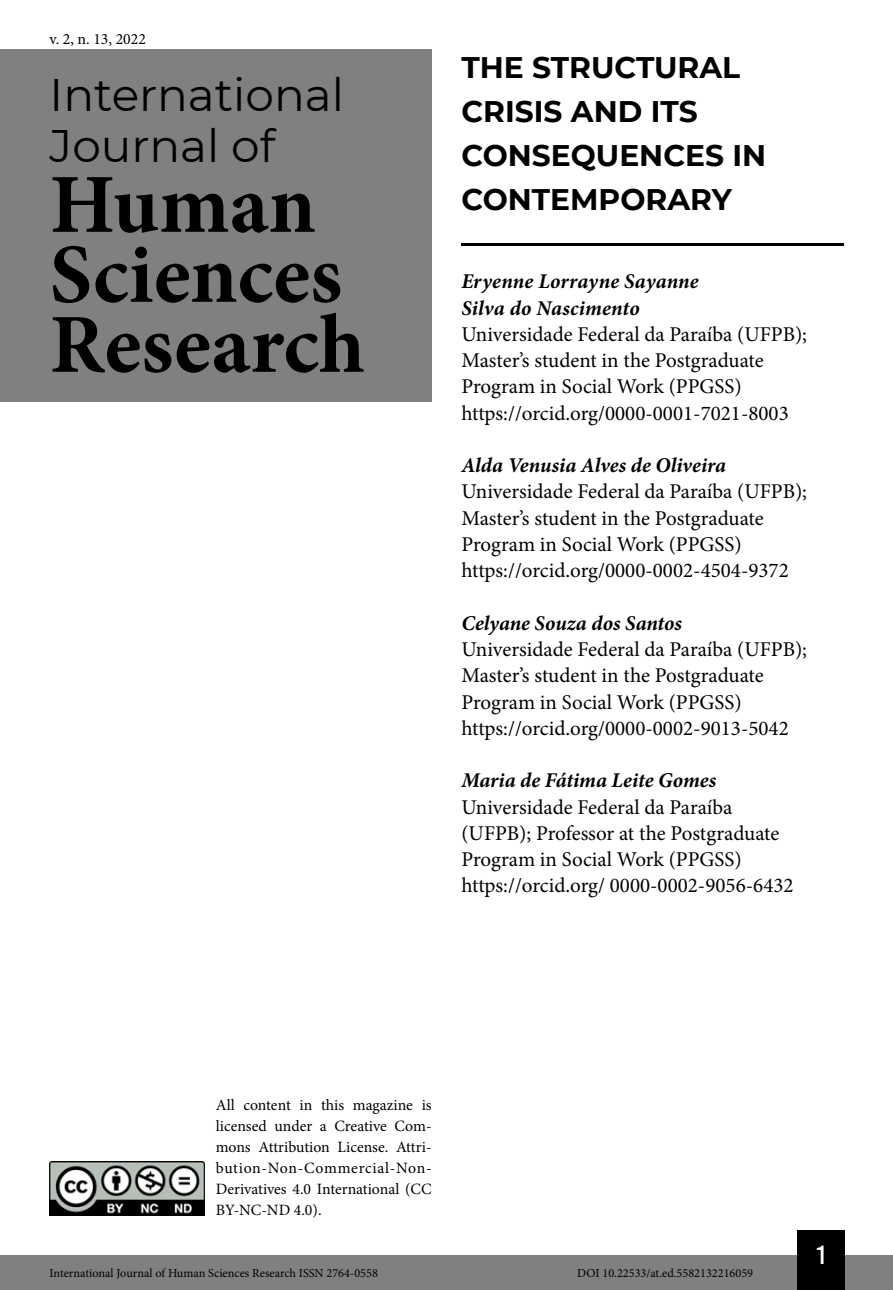
<style>
.page{position:relative;width:893px;height:1290px;background:#fff}
.page>*{position:absolute;margin:0;border:0;box-sizing:border-box;transform-origin:0 0}
.t1{font:700 84px/70px "Minion Pro";color:#000}
.t2{font:45.5px/50.8px "Montserrat";color:#000}
.Título_Artigo{font:700 29.75px/43.8px "Montserrat";color:#000}
.t3{font:26.25px "Bebas Kai";color:#fff}
.Infos_autor{font:21px/26.2px "Minion Pro";color:#000}
.Autor{font:italic 700 21px/26.2px "Minion Pro";letter-spacing:.005em;color:#000}
.t4{font:15.75px/21px "Minion Pro";color:#000;text-align:justify}
.t5{font:12.25px "Minion Pro";color:#000}
</style>
<div class="page">
<div style="left:0;top:1255px;width:893px;height:35px;background:#808080"></div>
<div style="left:797px;top:1230px;width:48px;height:60px;background:#000"></div>
<img style="left:50px;top:1161px;width:154px;height:54px">
<div style="left:0;top:50px;width:432px;height:352px;background:#808080"></div>
<hr style="left:461px;top:243px;width:382px;height:3px;background:#000">
<p class="t4" style="left:50px;top:28px;width:98px">v. 2, n. 13, 2022</p>
<h2 class="t2" style="left:50px;top:68px;width:296px">International<br>Journal of</h2>
<h1 class="t1" style="left:50px;top:169px;width:317px">Human<br>Sciences<br>Research</h1>
<p class="Título_Artigo" style="left:461px;top:44px;width:306px">THE STRUCTURAL<br>CRISIS AND ITS<br>CONSEQUENCES IN<br>CONTEMPORARY</p>
<p class="Autor" style="left:461px;top:268px;width:239px">Eryenne Lorrayne Sayanne<br>Silva do Nascimento</p>
<p class="Infos_autor" style="left:461px;top:321px;width:347px">Universidade Federal da Paraíba (UFPB);<br>Master’s student in the Postgraduate<br>Program in Social Work (PPGSS)</p>
<p class="Infos_autor" style="left:461px;top:400px;width:329px">https://orcid.org/0000-0001-7021-8003</p>
<p class="Autor" style="left:461px;top:452px;width:266px">Alda Venusia Alves de Oliveira</p>
<p class="Infos_autor" style="left:461px;top:479px;width:347px">Universidade Federal da Paraíba (UFPB);<br>Master’s student in the Postgraduate<br>Program in Social Work (PPGSS)</p>
<p class="Infos_autor" style="left:461px;top:557px;width:329px">https://orcid.org/0000-0002-4504-9372</p>
<p class="Autor" style="left:461px;top:609px;width:222px">Celyane Souza dos Santos</p>
<p class="Infos_autor" style="left:461px;top:636px;width:347px">Universidade Federal da Paraíba (UFPB);<br>Master’s student in the Postgraduate<br>Program in Social Work (PPGSS)</p>
<p class="Infos_autor" style="left:461px;top:715px;width:329px">https://orcid.org/0000-0002-9013-5042</p>
<p class="Autor" style="left:461px;top:767px;width:256px">Maria de Fátima Leite Gomes</p>
<p class="Infos_autor" style="left:461px;top:794px;width:320px">Universidade Federal da Paraíba (UFPB); Professor at the Postgraduate<br>Program in Social Work (PPGSS)</p>
<p class="Infos_autor" style="left:461px;top:872px;width:334px">https://orcid.org/ 0000-0002-9056-6432</p>
<p class="t4" style="left:216px;top:1095px;width:217px">All content in this magazine is licensed under a Creative Com&shy;mons Attribution License. Attri&shy;bution-Non-Commercial-Non-Derivatives 4.0 International (CC BY-NC-ND 4.0).</p>
<p class="t5" style="left:50px;top:1265px;width:330px">International Journal of Human Sciences Research ISSN 2764-0558</p>
<p class="t5" style="left:577px;top:1265px;width:177px">DOI 10.22533/at.ed.5582132216059</p>
<p class="t3" style="left:817px;top:1241px;width:10px">1</p>
</div>
